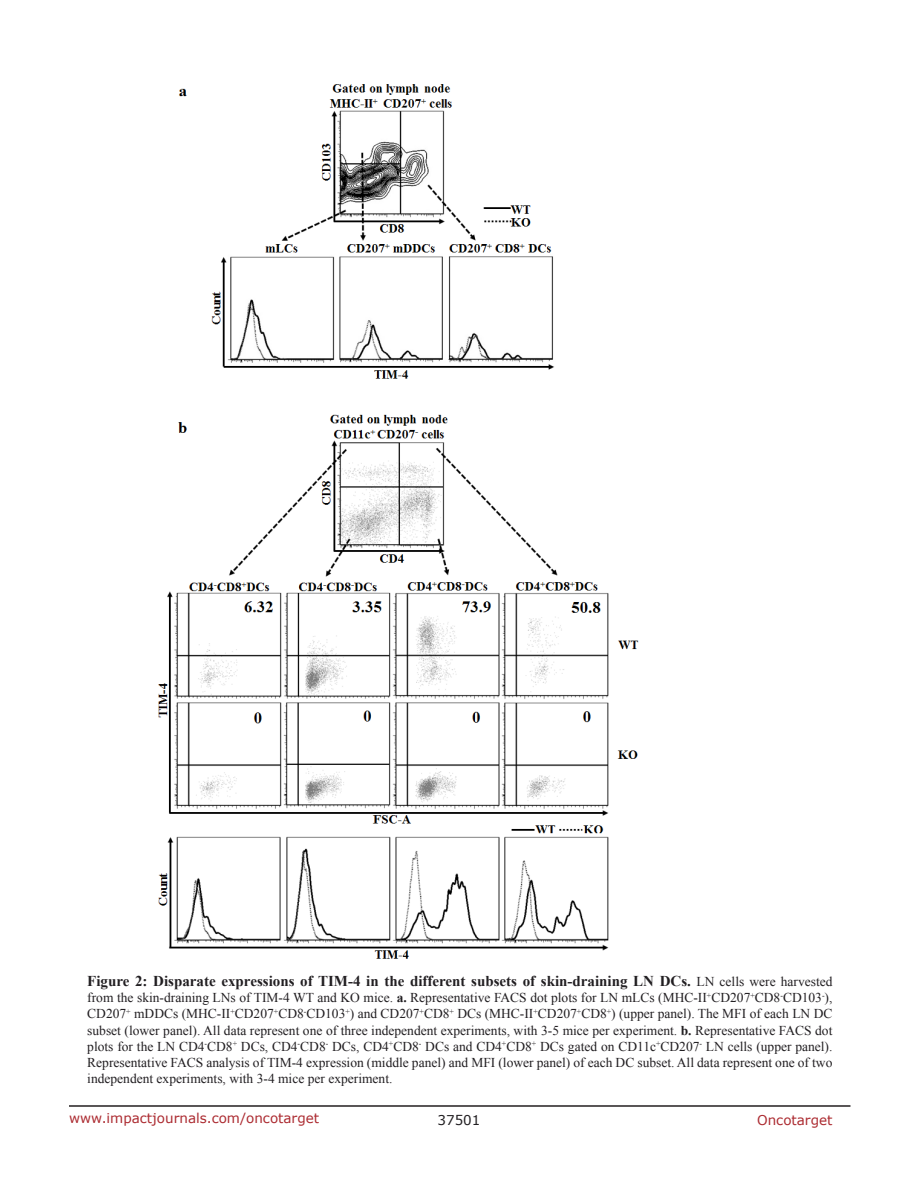
<style>
.page{position:relative;width:918px;height:1188px;background:#fff}
.page>*{position:absolute;margin:0;border:0;box-sizing:border-box;transform-origin:0 0}
.t1{font:700 15px "Times New Roman";color:#221f22}
.t2{font:13.5px/16.2px "Times New Roman";color:#221f22;text-align:justify}
.t3{font:13.5px "Verdana";color:#ac2b31}
.t4{font:13.5px "Verdana";color:#221f22}
.s1{font-weight:400;font-size:13.5px}
.s2{font-weight:700}
</style>
<div class="page">
<hr style="left:69px;top:1105px;width:781px;height:2px;background:#231f20">
<img style="left:158px;top:84px;width:481px;height:875px">
<p class="t1" style="left:87px;top:971px;width:747px">Figure 2: Disparate expressions of TIM-4 in the different subsets of skin-draining LN DC s. <span class="s1">LN cells were harvested</span></p>
<p class="t2" style="left:87px;top:989px;width:747px">from the skin-draining LNs of TIM-4 WT and KO mice. <span class="s2">a.</span> Representative FACS dot plots for LN mLCs (MHC-II<sup>+</sup>CD207<sup>+</sup>CD8<sup>-</sup>CD103<sup>-</sup>), CD207<sup>+</sup> mDDCs (MHC-II<sup>+</sup>CD207<sup>+</sup>CD8<sup>-</sup>CD103<sup>+</sup>) and CD207<sup>+</sup>CD8<sup>+</sup> DCs (MHC-II<sup>+</sup>CD207<sup>+</sup>CD8<sup>+</sup>) (upper panel). The MFI of each LN DC subset (lower panel). All data represent one of three independent experiments, with 3-5 mice per experiment. <span class="s2">b.</span> Representative FACS dot plots for the LN CD4<sup>-</sup>CD8<sup>+</sup> DCs, CD4<sup>-</sup>CD8<sup>-</sup> DCs, CD4<sup>+</sup>CD8<sup>-</sup> DCs and CD4<sup>+</sup>CD8<sup>+</sup> DCs gated on CD11c<sup>+</sup>CD207<sup>-</sup> LN cells (upper panel).<br>Representative FACS analysis of TIM-4 expression (middle panel) and MFI (lower panel) of each DC subset. All data represent one of two independent experiments, with 3-4 mice per experiment.</p>
<p class="t3" style="left:69px;top:1109px;width:252px">www.impactjournals.com/oncotarget</p>
<p class="t4" style="left:438px;top:1111px;width:44px">37501</p>
<p class="t3" style="left:757px;top:1111px;width:77px">Oncotarget</p>
</div>
